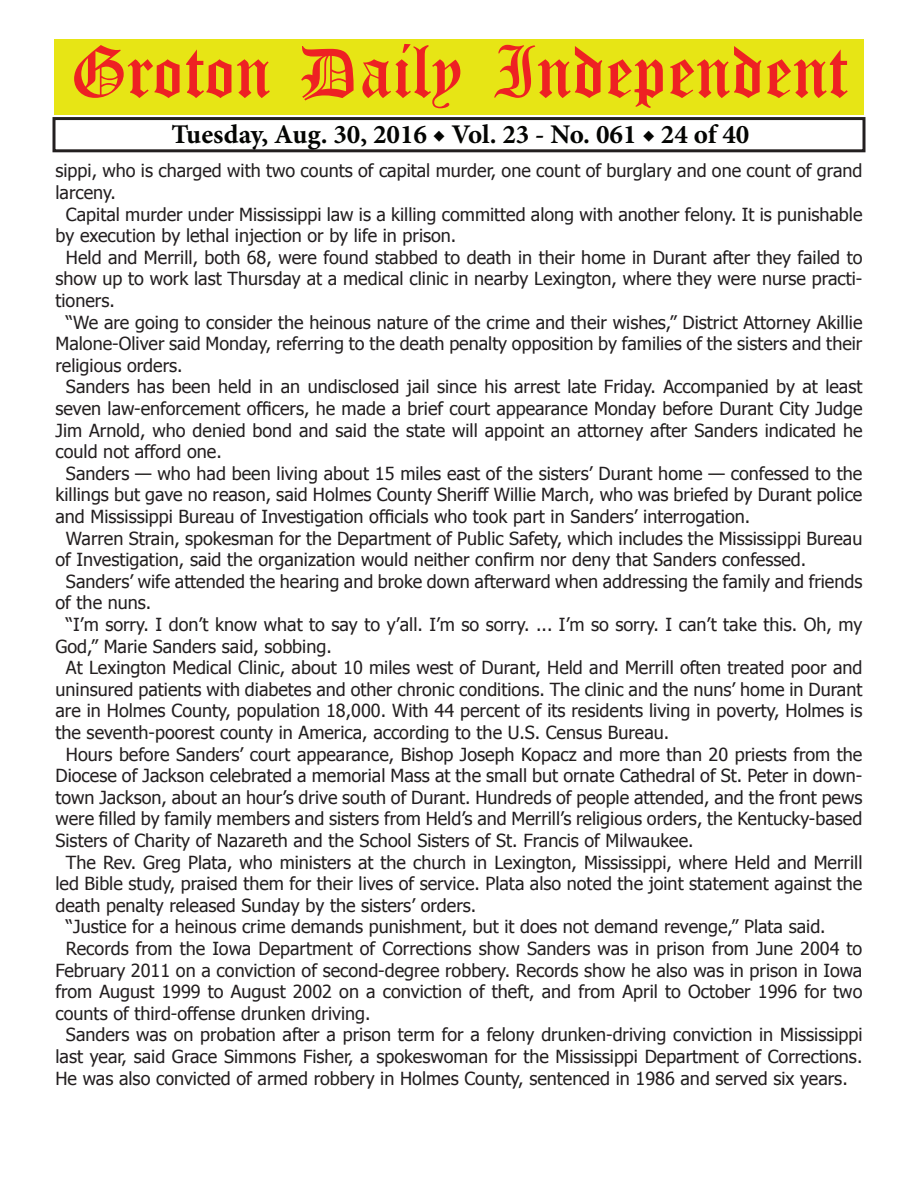
<style>
.page{position:relative;width:918px;height:1188px;background:#fff}
.page>*{position:absolute;margin:0;border:0;box-sizing:border-box;transform-origin:0 0}
.t1{font:54px "Old English Five";color:#ee2123}
.t2{font:700 27px "Minion Pro";color:#040503}
.t3{font:18px "Tahoma";color:#231f20}
</style>
<div class="page">
<div style="left:52px;top:117px;width:814px;height:35px;border:3px solid #231f20"></div>
<div style="left:54px;top:40px;width:810px;height:75px;background:#e7e515"></div>
<h1 class="t1" style="left:70px;top:47px;width:779px">Groton Daily Independent</h1>
<h2 class="t2" style="left:172px;top:116px;width:579px">Tuesday, Aug. 30, 2016 ◆ Vol. 23 - No. 061 ◆ 24 of 40</h2>
<p class="t3" style="left:56px;top:159px;width:808px">sippi, who is charged with two counts of capital murder, one count of burglary and one count of grand</p>
<p class="t3" style="left:56px;top:180px;width:62px">larceny.</p>
<p class="t3" style="left:66px;top:202px;width:798px">Capital murder under Mississippi law is a killing committed along with another felony. It is punishable</p>
<p class="t3" style="left:56px;top:224px;width:402px">by execution by lethal injection or by life in prison.</p>
<p class="t3" style="left:66px;top:245px;width:798px">Held and Merrill, both 68, were found stabbed to death in their home in Durant after they failed to</p>
<p class="t3" style="left:56px;top:267px;width:808px">show up to work last Thursday at a medical clinic in nearby Lexington, where they were nurse practi-</p>
<p class="t3" style="left:56px;top:288px;width:61px">tioners.</p>
<p class="t3" style="left:66px;top:310px;width:798px">“We are going to consider the heinous nature of the crime and their wishes,” District Attorney Akillie</p>
<p class="t3" style="left:56px;top:332px;width:808px">Malone-Oliver said Monday, referring to the death penalty opposition by families of the sisters and their</p>
<p class="t3" style="left:56px;top:353px;width:129px">religious orders.</p>
<p class="t3" style="left:66px;top:375px;width:798px">Sanders has been held in an undisclosed jail since his arrest late Friday. Accompanied by at least</p>
<p class="t3" style="left:56px;top:396px;width:808px">seven law-enforcement officers, he made a brief court appearance Monday before Durant City Judge</p>
<p class="t3" style="left:56px;top:418px;width:809px">Jim Arnold, who denied bond and said the state will appoint an attorney after Sanders indicated he</p>
<p class="t3" style="left:56px;top:440px;width:168px">could not afford one.</p>
<p class="t3" style="left:66px;top:461px;width:798px">Sanders — who had been living about 15 miles east of the sisters’ Durant home — confessed to the</p>
<p class="t3" style="left:56px;top:483px;width:808px">killings but gave no reason, said Holmes County Sheriff Willie March, who was briefed by Durant police</p>
<p class="t3" style="left:56px;top:504px;width:696px">and Mississippi Bureau of Investigation officials who took part in Sanders’ interrogation.</p>
<p class="t3" style="left:66px;top:526px;width:798px">Warren Strain, spokesman for the Department of Public Safety, which includes the Mississippi Bureau</p>
<p class="t3" style="left:56px;top:548px;width:752px">of Investigation, said the organization would neither confirm nor deny that Sanders confessed.</p>
<p class="t3" style="left:66px;top:569px;width:798px">Sanders’ wife attended the hearing and broke down afterward when addressing the family and friends</p>
<p class="t3" style="left:56px;top:591px;width:97px">of the nuns.</p>
<p class="t3" style="left:66px;top:612px;width:798px">“I’m sorry. I don’t know what to say to y’all. I’m so sorry. ... I’m so sorry. I can’t take this. Oh, my</p>
<p class="t3" style="left:56px;top:634px;width:278px">God,” Marie Sanders said, sobbing.</p>
<p class="t3" style="left:66px;top:656px;width:798px">At Lexington Medical Clinic, about 10 miles west of Durant, Held and Merrill often treated poor and</p>
<p class="t3" style="left:56px;top:677px;width:808px">uninsured patients with diabetes and other chronic conditions. The clinic and the nuns’ home in Durant</p>
<p class="t3" style="left:56px;top:699px;width:808px">are in Holmes County, population 18,000. With 44 percent of its residents living in poverty, Holmes is</p>
<p class="t3" style="left:56px;top:720px;width:615px">the seventh-poorest county in America, according to the U.S. Census Bureau.</p>
<p class="t3" style="left:66px;top:742px;width:798px">Hours before Sanders’ court appearance, Bishop Joseph Kopacz and more than 20 priests from the</p>
<p class="t3" style="left:56px;top:764px;width:808px">Diocese of Jackson celebrated a memorial Mass at the small but ornate Cathedral of St. Peter in down-</p>
<p class="t3" style="left:56px;top:785px;width:808px">town Jackson, about an hour’s drive south of Durant. Hundreds of people attended, and the front pews</p>
<p class="t3" style="left:56px;top:807px;width:808px">were filled by family members and sisters from Held’s and Merrill’s religious orders, the Kentucky-based</p>
<p class="t3" style="left:56px;top:828px;width:640px">Sisters of Charity of Nazareth and the School Sisters of St. Francis of Milwaukee.</p>
<p class="t3" style="left:66px;top:850px;width:798px">The Rev. Greg Plata, who ministers at the church in Lexington, Mississippi, where Held and Merrill</p>
<p class="t3" style="left:56px;top:872px;width:808px">led Bible study, praised them for their lives of service. Plata also noted the joint statement against the</p>
<p class="t3" style="left:56px;top:893px;width:422px">death penalty released Sunday by the sisters’ orders.</p>
<p class="t3" style="left:66px;top:915px;width:761px">“Justice for a heinous crime demands punishment, but it does not demand revenge,” Plata said.</p>
<p class="t3" style="left:66px;top:936px;width:798px">Records from the Iowa Department of Corrections show Sanders was in prison from June 2004 to</p>
<p class="t3" style="left:56px;top:958px;width:808px">February 2011 on a conviction of second-degree robbery. Records show he also was in prison in Iowa</p>
<p class="t3" style="left:56px;top:980px;width:808px">from August 1999 to August 2002 on a conviction of theft, and from April to October 1996 for two</p>
<p class="t3" style="left:56px;top:1001px;width:317px">counts of third-offense drunken driving.</p>
<p class="t3" style="left:66px;top:1023px;width:798px">Sanders was on probation after a prison term for a felony drunken-driving conviction in Mississippi</p>
<p class="t3" style="left:56px;top:1044px;width:808px">last year, said Grace Simmons Fisher, a spokeswoman for the Mississippi Department of Corrections.</p>
<p class="t3" style="left:56px;top:1066px;width:794px">He was also convicted of armed robbery in Holmes County, sentenced in 1986 and served six years.</p>
</div>
